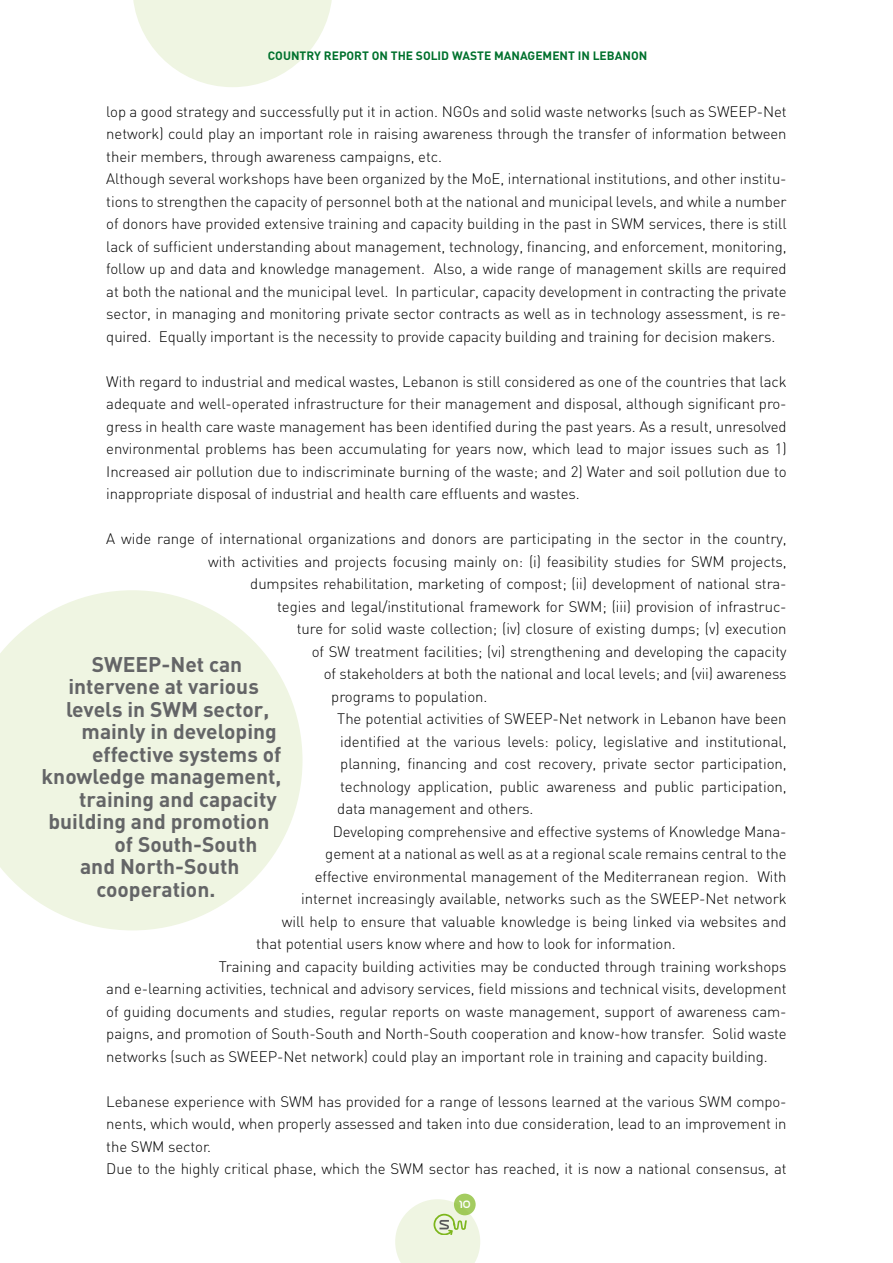
<style>
.page{position:relative;width:893px;height:1263px;background:#fff}
.page>*{position:absolute;margin:0;border:0;box-sizing:border-box;transform-origin:0 0}
.t1{font:700 21px "DIN";color:#646567}
.t2{font:300 15px/22.5px "DIN";letter-spacing:-.005em;color:#000}
.t3{font:700 12px "DIN";color:#00712d}
.t4{font:10.95px "Nasalization Rg";color:#fff}
</style>
<div class="page">
<svg style="left:133px;top:0;width:199px;height:87px"></svg>
<svg style="left:395px;top:1199px;width:85px;height:64px;background:#ebf2dd"></svg>
<svg style="left:454px;top:1193px;width:22px;height:22px"></svg>
<svg style="left:0;top:590px;width:302px;height:340px;fill:#eff5e2"></svg>
<p class="t3" style="left:268px;top:48px;width:381px">COUNTRY REPORT ON THE SOLID WASTE MANAGEMENT IN LEBANON</p>
<p class="t2" style="left:106px;top:100px;width:682px">lop a good strategy and successfully put it in action. NGOs and solid waste networks (such as SWEEP-Net network) could play an important role in raising awareness through the transfer of information between their members, through awareness campaigns, etc.<br>Although several workshops have been organized by the MoE, international institutions, and other institu&shy;tions to strengthen the capacity of personnel both at the national and municipal levels, and while a number of donors have provided extensive training and capacity building in the past in SWM services, there is still lack of sufficient understanding about management, technology, financing, and enforcement, monitoring, follow up and data and knowledge management. Also, a wide range of management skills are required at both the national and the municipal level. In particular, capacity development in contracting the private sector, in managing and monitoring private sector contracts as well as in technology assessment, is re&shy;quired. Equally important is the necessity to provide capacity building and training for decision makers.</p>
<p class="t2" style="left:106px;top:370px;width:682px;text-align:justify">With regard to industrial and medical wastes, Lebanon is still considered as one of the countries that lack adequate and well-operated infrastructure for their management and disposal, although significant pro&shy;gress in health care waste management has been identified during the past years. As a result, unresolved environmental problems has been accumulating for years now, which lead to major issues such as 1)<br>Increased air pollution due to indiscriminate burning of the waste; and 2) Water and soil pollution due to inappropriate disposal of industrial and health care effluents and wastes.</p>
<p class="t2" style="left:106px;top:527px;width:682px">A wide range of international organizations and donors are participating in the sector in the country,</p>
<p class="t2" style="left:208px;top:550px;width:580px">with activities and projects focusing mainly on: (i) feasibility studies for SWM projects,</p>
<p class="t2" style="left:250px;top:572px;width:538px">dumpsites rehabilitation, marketing of compost; (ii) development of national stra-</p>
<p class="t2" style="left:277px;top:595px;width:511px">tegies and legal/institutional framework for SWM; (iii) provision of infrastruc-</p>
<p class="t2" style="left:297px;top:617px;width:491px">ture for solid waste collection; (iv) closure of existing dumps; (v) execution</p>
<p class="t2" style="left:312px;top:640px;width:476px">of SW treatment facilities; (vi) strengthening and developing the capacity</p>
<p class="t2" style="left:324px;top:662px;width:464px">of stakeholders at both the national and local levels; and (vii) awareness</p>
<p class="t2" style="left:331px;top:685px;width:158px">programs to population.</p>
<p class="t2" style="left:337px;top:707px;width:451px">The potential activities of SWEEP-Net network in Lebanon have been</p>
<p class="t2" style="left:340px;top:730px;width:448px">identified at the various levels: policy, legislative and institutional,</p>
<p class="t2" style="left:340px;top:752px;width:448px">planning, financing and cost recovery, private sector participation,</p>
<p class="t2" style="left:340px;top:775px;width:448px">technology application, public awareness and public participation,</p>
<p class="t2" style="left:337px;top:797px;width:198px">data management and others.</p>
<p class="t2" style="left:333px;top:820px;width:455px">Developing comprehensive and effective systems of Knowledge Mana-</p>
<p class="t2" style="left:325px;top:842px;width:463px">gement at a national as well as at a regional scale remains central to the</p>
<p class="t2" style="left:315px;top:865px;width:473px">effective environmental management of the Mediterranean region. With</p>
<p class="t2" style="left:301px;top:887px;width:487px">internet increasingly available, networks such as the SWEEP-Net network</p>
<p class="t2" style="left:282px;top:910px;width:506px">will help to ensure that valuable knowledge is being linked via websites and</p>
<p class="t2" style="left:256px;top:932px;width:421px">that potential users know where and how to look for information.</p>
<p class="t2" style="left:219px;top:955px;width:569px">Training and capacity building activities may be conducted through training workshops</p>
<p class="t2" style="left:106px;top:977px;width:682px">and e-learning activities, technical and advisory services, field missions and technical visits, development</p>
<p class="t2" style="left:106px;top:1000px;width:682px">of guiding documents and studies, regular reports on waste management, support of awareness cam-</p>
<p class="t2" style="left:106px;top:1022px;width:682px">paigns, and promotion of South-South and North-South cooperation and know-how transfer. Solid waste</p>
<p class="t2" style="left:106px;top:1045px;width:663px">networks (such as SWEEP-Net network) could play an important role in training and capacity building.</p>
<p class="t2" style="left:106px;top:1090px;width:682px">Lebanese experience with SWM has provided for a range of lessons learned at the various SWM compo&shy;nents, which would, when properly assessed and taken into due consideration, lead to an improvement in the SWM sector.<br>Due to the highly critical phase, which the SWM sector has reached, it is now a national consensus, at</p>
<h1 class="t1" style="left:92px;top:650px;width:152px">SWEEP-Net can</h1>
<h1 class="t1" style="left:68px;top:673px;width:192px">intervene at various</h1>
<h1 class="t1" style="left:66px;top:695px;width:205px">levels in SWM sector,</h1>
<h1 class="t1" style="left:82px;top:718px;width:197px">mainly in developing</h1>
<h1 class="t1" style="left:92px;top:740px;width:191px">effective systems of</h1>
<h1 class="t1" style="left:42px;top:763px;width:241px">knowledge management,</h1>
<h1 class="t1" style="left:79px;top:785px;width:199px">training and capacity</h1>
<h1 class="t1" style="left:48px;top:808px;width:222px">building and promotion</h1>
<h1 class="t1" style="left:115px;top:830px;width:144px">of South-South</h1>
<h1 class="t1" style="left:80px;top:853px;width:161px">and North-South</h1>
<h1 class="t1" style="left:96px;top:875px;width:120px">cooperation.</h1>
<p class="t4" style="left:459px;top:1197px;width:13px">10</p>
</div>
